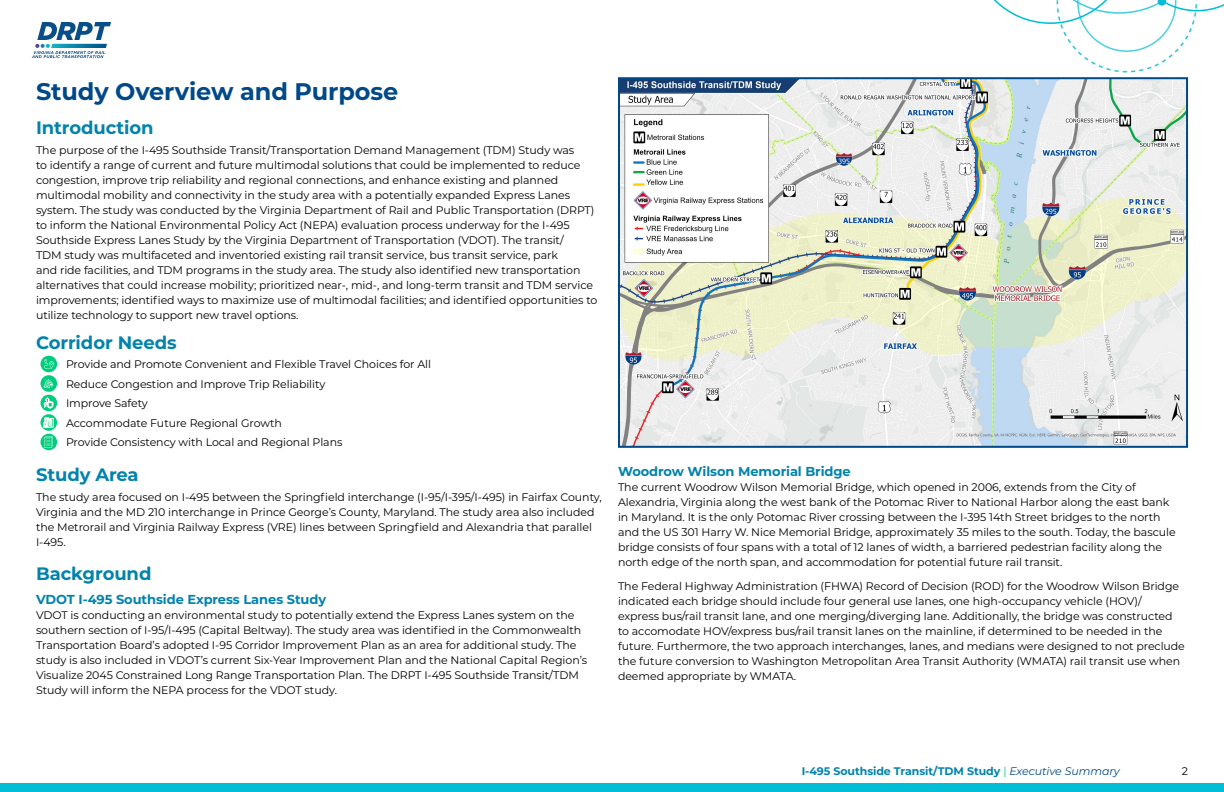
<style>
.page{position:relative;width:1224px;height:792px;background:#fff}
.page>*{position:absolute;margin:0;border:0;box-sizing:border-box;transform-origin:0 0}
.t1{font:700 24px "Montserrat";letter-spacing:-.005em;color:#004988}
.t2{font:700 18px "Montserrat";letter-spacing:-.005em;color:#0083ad}
.t3{font:700 13px "Montserrat";letter-spacing:-.005em;color:#0083ad}
.Paragraph{font:11px/15px "Montserrat";letter-spacing:-.005em;color:#000}
.t4{font:700 11px "Montserrat";letter-spacing:-.005em;color:#0083ad}
.s1{font-weight:400;color:#00cd7d}
.s2{font-weight:400;font-style:italic;color:#004988}
</style>
<div class="page">
<svg style="left:993px;top:0;width:231px;height:72px"></svg>
<svg style="left:32px;top:22px;width:79px;height:36px"></svg>
<div style="left:0;top:783px;width:1224px;height:9px;background:#00bed6"></div>
<div style="left:41px;top:356px;width:16px;height:16px;background:#00cd7d;border-radius:50%"></div>
<svg style="left:44px;top:359px;width:10px;height:10px"></svg>
<div style="left:41px;top:375px;width:16px;height:17px;background:#00cd7d;border-radius:50%"></div>
<svg style="left:44px;top:379px;width:9px;height:9px"></svg>
<svg style="left:41px;top:395px;width:16px;height:16px"></svg>
<svg style="left:44px;top:397px;width:9px;height:12px"></svg>
<svg style="left:41px;top:414px;width:16px;height:17px"></svg>
<svg style="left:43px;top:417px;width:11px;height:11px"></svg>
<div style="left:41px;top:434px;width:16px;height:16px;background:#00cd7d;border-radius:50%"></div>
<svg style="left:44px;top:436px;width:9px;height:12px"></svg>
<img style="left:621px;top:80px;width:564px;height:365px">
<div style="left:618px;top:77px;width:570px;height:371px;border:2px solid #004988"></div>
<h1 class="t1" style="left:36px;top:74px;width:364px">Study Overview and Purpose</h1>
<h2 class="t2" style="left:36px;top:115px;width:119px">Introduction</h2>
<p class="Paragraph" style="left:36px;top:142px;width:563px">The purpose of the I-495 Southside Transit/Transportation Demand Management (TDM) Study was<br>to identify a range of current and future multimodal solutions that could be implemented to reduce congestion, improve trip reliability and regional connections, and enhance existing and planned multimodal mobility and connectivity in the study area with a potentially expanded Express Lanes system. The study was conducted by the Virginia Department of Rail and Public Transportation (DRPT) to inform the National Environmental Policy Act (NEPA) evaluation process underway for the I-495<br>Southside Express Lanes Study by the Virginia Department of Transportation (VDOT). The transit/<br>TDM study was multifaceted and inventoried existing rail transit service, bus transit service, park<br>and ride facilities, and TDM programs in the study area. The study also identified new transportation alternatives that could increase mobility; prioritized near-, mid-, and long-term transit and TDM service improvements; identified ways to maximize use of multimodal facilities; and identified opportunities to utilize technology to support new travel options.</p>
<h2 class="t2" style="left:36px;top:329px;width:142px">Corridor Needs</h2>
<p class="Paragraph" style="left:66px;top:356px;width:367px">Provide and Promote Convenient and Flexible Travel Choices for All</p>
<p class="Paragraph" style="left:66px;top:376px;width:261px">Reduce Congestion and Improve Trip Reliability</p>
<p class="Paragraph" style="left:66px;top:395px;width:83px">Improve Safety</p>
<p class="Paragraph" style="left:66px;top:415px;width:217px">Accommodate Future Regional Growth</p>
<p class="Paragraph" style="left:66px;top:434px;width:278px">Provide Consistency with Local and Regional Plans</p>
<h2 class="t2" style="left:36px;top:462px;width:104px">Study Area</h2>
<p class="Paragraph" style="left:36px;top:489px;width:567px">The study area focused on I-495 between the Springfield interchange (I-95/I-395/I-495) in Fairfax County, Virginia and the MD 210 interchange in Prince George’s County, Maryland. The study area also included the Metrorail and Virginia Railway Express (VRE) lines between Springfield and Alexandria that parallel I-495.</p>
<h2 class="t2" style="left:36px;top:561px;width:117px">Background</h2>
<h3 class="t3" style="left:36px;top:590px;width:292px">VDOT I-495 Southside Express Lanes Study</h3>
<p class="Paragraph" style="left:36px;top:607px;width:553px">VDOT is conducting an environmental study to potentially extend the Express Lanes system on the southern section of I-95/I-495 (Capital Beltway). The study area was identified in the Commonwealth Transportation Board’s adopted I-95 Corridor Improvement Plan as an area for additional study. The study is also included in VDOT’s current Six-Year Improvement Plan and the National Capital Region’s Visualize 2045 Constrained Long Range Transportation Plan. The DRPT I-495 Southside Transit/TDM Study will inform the NEPA process for the VDOT study.</p>
<h3 class="t3" style="left:618px;top:462px;width:234px">Woodrow Wilson Memorial Bridge</h3>
<p class="Paragraph" style="left:618px;top:479px;width:559px">The current Woodrow Wilson Memorial Bridge, which opened in 2006, extends from the City of Alexandria, Virginia along the west bank of the Potomac River to National Harbor along the east bank in Maryland. It is the only Potomac River crossing between the I-395 14th Street bridges to the north and the US 301 Harry W. Nice Memorial Bridge, approximately 35 miles to the south. Today, the bascule bridge consists of four spans with a total of 12 lanes of width, a barriered pedestrian facility along the north edge of the north span, and accommodation for potential future rail transit.</p>
<p class="Paragraph" style="left:618px;top:578px;width:568px">The Federal Highway Administration (FHWA) Record of Decision (ROD) for the Woodrow Wilson Bridge indicated each bridge should include four general use lanes, one high-occupancy vehicle (HOV)/ express bus/rail transit lane, and one merging/diverging lane. Additionally, the bridge was constructed to accomodate HOV/express bus/rail transit lanes on the mainline, if determined to be needed in the future. Furthermore, the two approach interchanges, lanes, and medians were designed to not preclude the future conversion to Washington Metropolitan Area Transit Authority (WMATA) rail transit use when deemed appropriate by WMATA.</p>
<p class="t4" style="left:802px;top:763px;width:320px">I-495 Southside Transit/TDM Study <span class="s1">|</span> <span class="s2">Executive Summary</span></p>
<p class="Paragraph" style="left:1182px;top:763px;width:8px">2</p>
</div>
